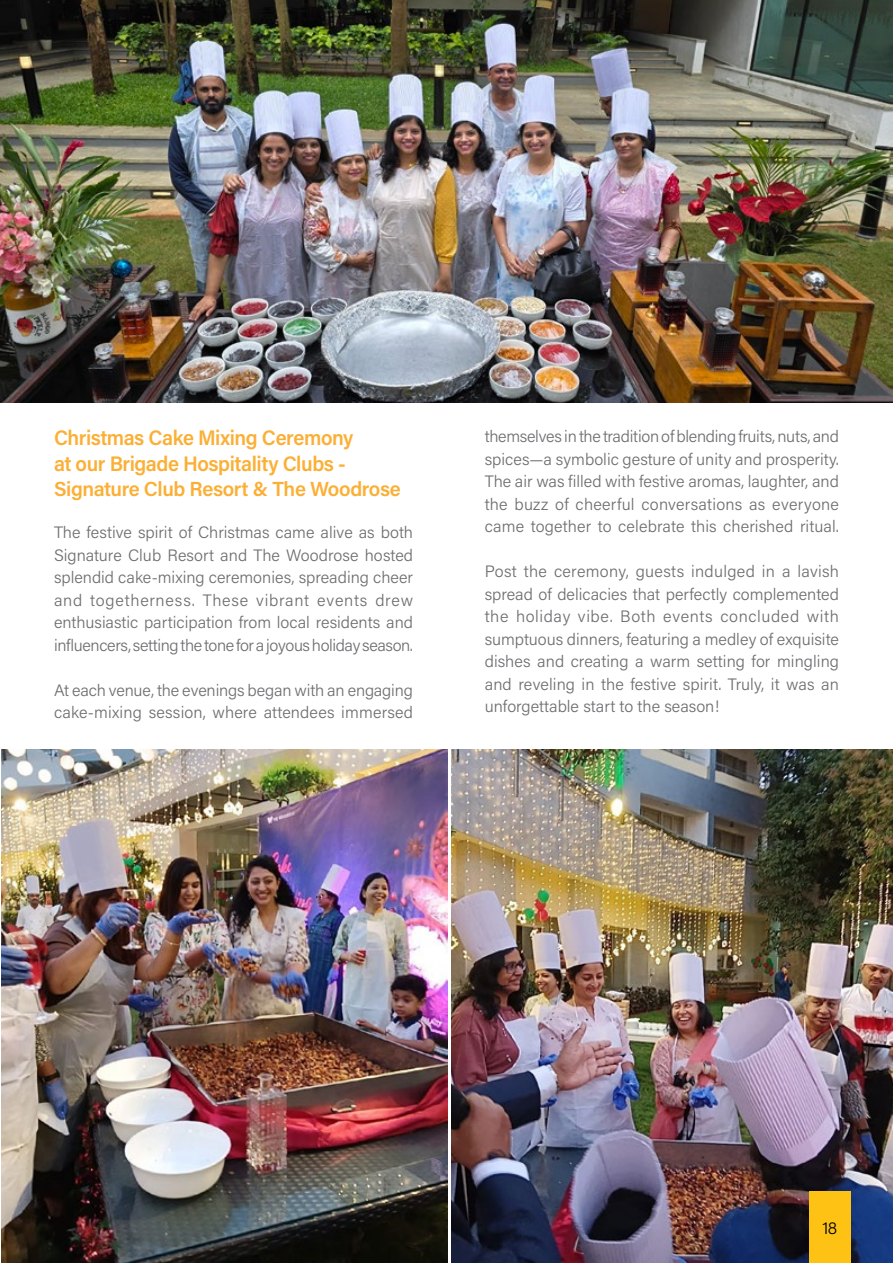
<style>
.page{position:relative;width:893px;height:1263px;background:#fff}
.page>*{position:absolute;margin:0;border:0;box-sizing:border-box;transform-origin:0 0}
.t1{font:600 21px/25.2px "Acumin Pro";letter-spacing:-.02em;color:#fbaf35;scale:.96 1}
.t2{font:600 20.4px "Acumin Pro";letter-spacing:-.02em;color:#fbaf35}
.t3{font:300 16.5px/22.5px "Acumin Pro";color:#6d6e71;text-align:justify}
.t4{font:300 16.5px "Acumin Pro";color:#000}
</style>
<div class="page">
<img style="left:2px;top:750px;width:446px;height:513px">
<img style="left:451px;top:750px;width:442px;height:513px">
<img style="left:0;top:0;width:893px;height:403px">
<div style="left:809px;top:1191px;width:41px;height:72px;background:#fec214"></div>
<p class="t1" style="left:54px;top:425px;width:313px">Christmas Cake Mixing Ceremony at our Brigade Hospitality Clubs -</p>
<p class="t2" style="left:54px;top:474px;width:348px">Signature Club Resort &amp; The Woodrose</p>
<p class="t3" style="left:54px;top:520px;width:361px">The festive spirit of Christmas came alive as both Signature Club Resort and The Woodrose hosted splendid cake-mixing ceremonies, spreading cheer and togetherness. These vibrant events drew enthusiastic participation from local residents and influencers, setting the tone for a joyous holiday season.</p>
<p class="t3" style="left:54px;top:678px;width:361px">At each venue, the evenings began with an engaging cake-mixing session, where attendees immersed</p>
<p class="t3" style="left:485px;top:424px;width:356px">themselves in the tradition of blending fruits, nuts, and spices—a symbolic gesture of unity and prosperity.<br>The air was filled with festive aromas, laughter, and the buzz of cheerful conversations as everyone came together to celebrate this cherished ritual.</p>
<p class="t3" style="left:485px;top:559px;width:356px">Post the ceremony, guests indulged in a lavish spread of delicacies that perfectly complemented the holiday vibe. Both events concluded with sumptuous dinners, featuring a medley of exquisite dishes and creating a warm setting for mingling and reveling in the festive spirit. Truly, it was an unforgettable start to the season!</p>
<p class="t4" style="left:823px;top:1217px;width:16px">18</p>
</div>
